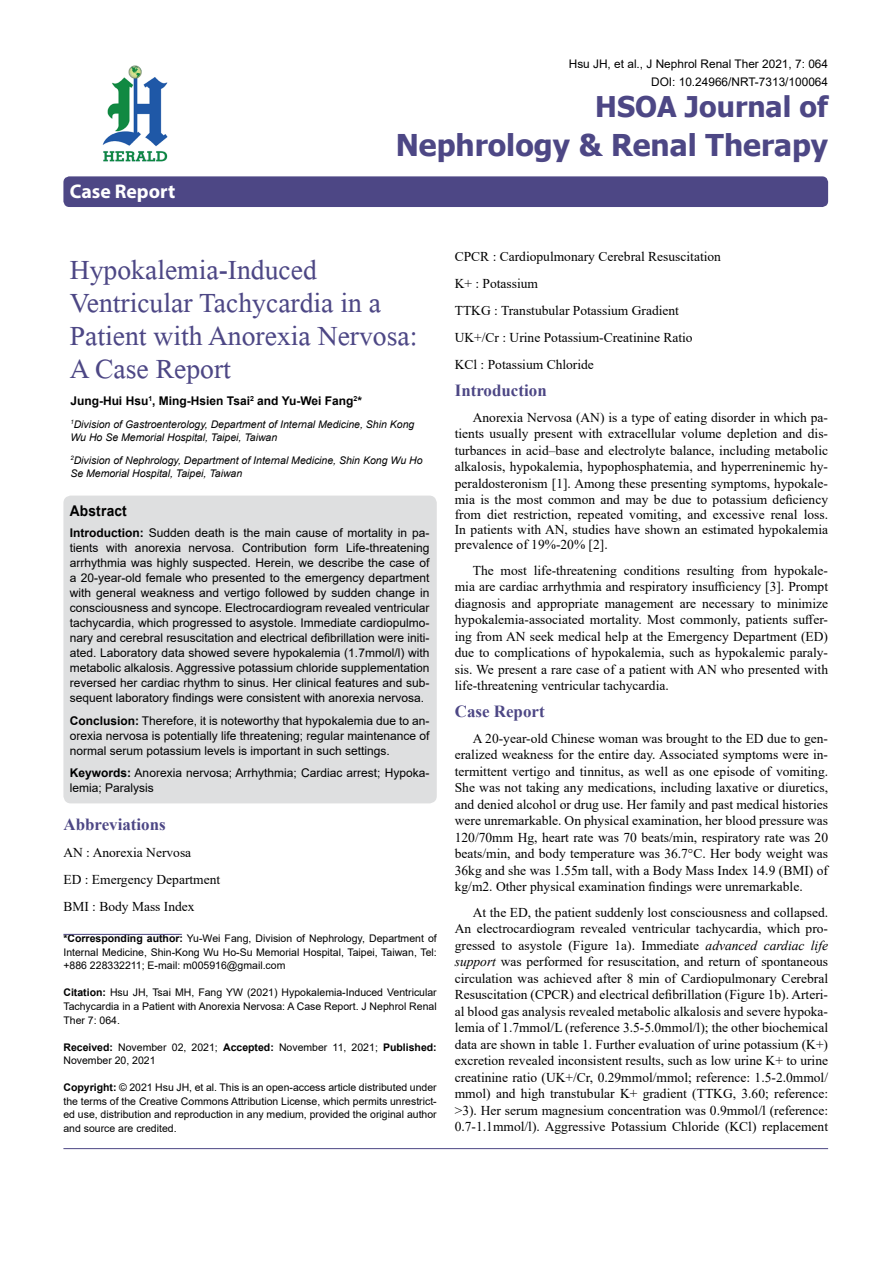
<style>
.page{position:relative;width:893px;height:1263px;background:#fff}
.page>*{position:absolute;margin:0;border:0;box-sizing:border-box;transform-origin:0 0}
.t1{font:41.25px/33px "Microsoft Himalaya";color:#4d4785}
.t2{font:700 30px "Tahoma";color:#4d4785}
.t3{font:700 28.5px "Tahoma";color:#4d4785}
.t4{font:700 19.8px "Myriad Hebrew";color:#fff}
.t5{font:700 16.95px "Times New Roman";color:#4d4785}
.t6{font:700 14.85px "Arial";letter-spacing:.015em;color:#000;scale:.93 1}
.t7{font:13.5px/16.5px "Times New Roman";color:#000;text-align:justify}
.t8{font:12px/15px "Arial";color:#000;text-align:justify}
.t9{font:700 12px "Arial";color:#000}
.t10{font:11.85px/18px "Arial";color:#000;text-align:right}
.t11{font:10.5px/13.5px "Arial";color:#000;text-align:justify}
.t12{font:italic 10.5px/13.5px "Arial";color:#000}
.s1{font-weight:700}
.s2{font-style:italic}
</style>
<div class="page">
<div style="left:63px;top:176px;width:765px;height:31px;background:#4d4785;border-radius:6px"></div>
<hr style="left:63px;top:934px;width:119px;height:1px;background:#4d4785">
<img style="left:102px;top:65px;width:66px;height:97px">
<hr style="left:63px;top:1148px;width:765px;height:1px;background:#4d4785">
<div style="left:63px;top:496px;width:374px;height:307px;background:#dedfe0;border-radius:8px"></div>
<h3 class="t4" style="left:70px;top:180px;width:107px">Case Report</h3>
<p class="t10" style="left:569px;top:55px;width:261px">Hsu JH, et al., J Nephrol Renal Ther 2021, 7: 064<br>DOI: 10.24966/NRT-7313/100064</p>
<h3 class="t3" style="left:595px;top:87px;width:234px">HSOA Journal of</h3>
<h2 class="t2" style="left:396px;top:124px;width:434px">Nephrology &amp; Renal Therapy</h2>
<h1 class="t1" style="left:70px;top:248px;width:349px">Hypokalemia-Induced<br>Ventricular Tachycardia in a<br>Patient with Anorexia Nervosa:<br>A Case Report</h1>
<p class="t9" style="left:70px;top:393px;width:293px">Jung-Hui Hsu<sup>1</sup>, Ming-Hsien Tsai<sup>2</sup> and Yu-Wei Fang<sup>2</sup>*</p>
<p class="t12" style="left:70px;top:417px;width:346px"><sup>1</sup>Division of Gastroenterology, Department of Internal Medicine, Shin Kong<br>Wu Ho Se Memorial Hospital, Taipei, Taiwan</p>
<p class="t12" style="left:70px;top:453px;width:354px"><sup>2</sup>Division of Nephrology, Department of Internal Medicine, Shin Kong Wu Ho<br>Se Memorial Hospital, Taipei, Taiwan</p>
<p class="t6" style="left:70px;top:501px;width:63px">Abstract</p>
<p class="t8" style="left:70px;top:525px;width:361px"><span class="s1">Introduction:</span> Sudden death is the main cause of mortality in pa&shy;tients with anorexia nervosa. Contribution form Life-threatening arrhythmia was highly suspected. Herein, we describe the case of a 20-year-old female who presented to the emergency department with general weakness and vertigo followed by sudden change in consciousness and syncope. Electrocardiogram revealed ventricular tachycardia, which progressed to asystole. Immediate cardiopulmo&shy;nary and cerebral resuscitation and electrical defibrillation were initi&shy;ated. Laboratory data showed severe hypokalemia (1.7mmol/l) with metabolic alkalosis. Aggressive potassium chloride supplementation reversed her cardiac rhythm to sinus. Her clinical features and sub&shy;sequent laboratory findings were consistent with anorexia nervosa.</p>
<p class="t8" style="left:70px;top:713px;width:361px"><span class="s1">Conclusion:</span> Therefore, it is noteworthy that hypokalemia due to an&shy;orexia nervosa is potentially life threatening; regular maintenance of normal serum potassium levels is important in such settings.</p>
<p class="t8" style="left:70px;top:765px;width:361px"><span class="s1">Keywords:</span> Anorexia nervosa; Arrhythmia; Cardiac arrest; Hypoka&shy;lemia; Paralysis</p>
<p class="t5" style="left:63px;top:812px;width:104px">Abbreviations</p>
<p class="t7" style="left:63px;top:838px;width:158px;line-height:27px;text-align:left">AN : Anorexia Nervosa<br>ED : Emergency Department<br>BMI : Body Mass Index</p>
<p class="t11" style="left:63px;top:932px;width:375px"><span class="s1">*Corresponding author:</span> Yu-Wei Fang, Division of Nephrology, Department of Internal Medicine, Shin-Kong Wu Ho-Su Memorial Hospital, Taipei, Taiwan, Tel: +886 228332211; E-mail: m005916@gmail.com</p>
<p class="t11" style="left:63px;top:986px;width:375px"><span class="s1">Citation:</span> Hsu JH, Tsai MH, Fang YW (2021) Hypokalemia-Induced Ventricular Tachycardia in a Patient with Anorexia Nervosa: A Case Report. J Nephrol Renal Ther 7: 064.</p>
<p class="t11" style="left:63px;top:1040px;width:375px"><span class="s1">Received:</span> November 02, 2021; <span class="s1">Accepted:</span> November 11, 2021; <span class="s1">Published:<br></span>November 20, 2021</p>
<p class="t11" style="left:63px;top:1080px;width:375px"><span class="s1">Copyright:</span> © 2021 Hsu JH, et al. This is an open-access article distributed under the terms of the Creative Commons Attribution License, which permits unrestrict&shy;ed use, distribution and reproduction in any medium, provided the original author and source are credited.</p>
<p class="t7" style="left:455px;top:243px;width:268px;line-height:27px;text-align:left">CPCR : Cardiopulmonary Cerebral Resuscitation K+ : Potassium<br>TTKG : Transtubular Potassium Gradient UK+/Cr : Urine Potassium-Creatinine Ratio<br>KCl : Potassium Chloride</p>
<p class="t5" style="left:455px;top:378px;width:93px">Introduction</p>
<p class="t7" style="left:455px;top:409px;width:375px;text-indent:18px">Anorexia Nervosa (AN) is a type of eating disorder in which pa&shy;tients usually present with extracellular volume depletion and dis&shy;turbances in acid–base and electrolyte balance, including metabolic alkalosis, hypokalemia, hypophosphatemia, and hyperreninemic hy&shy;peraldosteronism [1]. Among these presenting symptoms, hypokale&shy;mia is the most common and may be due to potassium deficiency</p>
<p class="t7" style="left:455px;top:507px;width:375px;line-height:15px">from diet restriction, repeated vomiting, and excessive renal loss.<br>In patients with AN, studies have shown an estimated hypokalemia prevalence of 19%-20% [2].</p>
<p class="t7" style="left:455px;top:562px;width:375px;text-indent:18px">The most life-threatening conditions resulting from hypokale&shy;mia are cardiac arrhythmia and respiratory insufficiency [3]. Prompt diagnosis and appropriate management are necessary to minimize hypokalemia-associated mortality. Most commonly, patients suffer&shy;ing from AN seek medical help at the Emergency Department (ED) due to complications of hypokalemia, such as hypokalemic paraly&shy;sis. We present a rare case of a patient with AN who presented with life-threatening ventricular tachycardia.</p>
<p class="t5" style="left:455px;top:699px;width:91px">Case Report</p>
<p class="t7" style="left:455px;top:730px;width:375px;text-indent:18px">A 20-year-old Chinese woman was brought to the ED due to gen&shy;eralized weakness for the entire day. Associated symptoms were in&shy;termittent vertigo and tinnitus, as well as one episode of vomiting.<br>She was not taking any medications, including laxative or diuretics, and denied alcohol or drug use. Her family and past medical histories were unremarkable. On physical examination, her blood pressure was 120/70mm Hg, heart rate was 70 beats/min, respiratory rate was 20 beats/min, and body temperature was 36.7°C. Her body weight was 36kg and she was 1.55m tall, with a Body Mass Index 14.9 (BMI) of kg/m2. Other physical examination findings were unremarkable.</p>
<p class="t7" style="left:455px;top:904px;width:375px;text-indent:18px">At the ED, the patient suddenly lost consciousness and collapsed.<br>An electrocardiogram revealed ventricular tachycardia, which pro&shy;gressed to asystole (Figure 1a). Immediate <span class="s2">advanced cardiac life support</span> was performed for resuscitation, and return of spontaneous circulation was achieved after 8 min of Cardiopulmonary Cerebral Resuscitation (CPCR) and electrical defibrillation (Figure 1b). Arteri&shy;al blood gas analysis revealed metabolic alkalosis and severe hypoka&shy;lemia of 1.7mmol/L (reference 3.5-5.0mmol/l); the other biochemical data are shown in table 1. Further evaluation of urine potassium (K+) excretion revealed inconsistent results, such as low urine K+ to urine creatinine ratio (UK+/Cr, 0.29mmol/mmol; reference: 1.5-2.0mmol/ mmol) and high transtubular K+ gradient (TTKG, 3.60; reference: &gt;3). Her serum magnesium concentration was 0.9mmol/l (reference:<br>0.7-1.1mmol/l). Aggressive Potassium Chloride (KCl) replacement</p>
</div>
